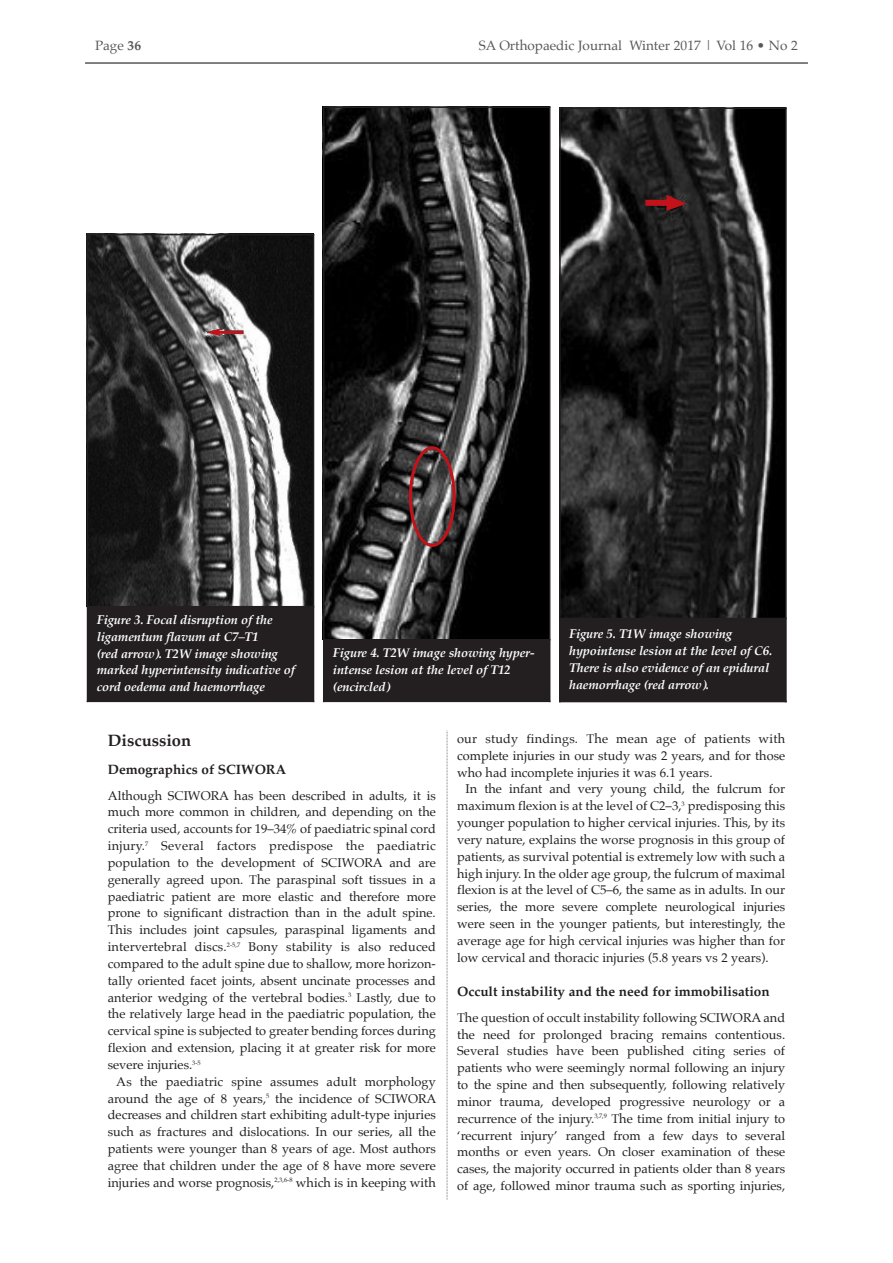
<style>
.page{position:relative;width:893px;height:1263px;background:#fff}
.page>*{position:absolute;margin:0;border:0;box-sizing:border-box;transform-origin:0 0}
.t1{font:700 16.5px "Palatino";color:#231f20}
.t2{font:700 13.5px "Palatino";color:#231f20}
.t3{font:13.5px "Palatino";color:#57585a}
.t4{font:12.75px/16.8px "Palatino";color:#231f20;text-align:justify}
.t5{font:italic 700 12.75px/16.8px "Palatino";letter-spacing:-.015em;color:#fff}
.s1{font-weight:700}
</style>
<div class="page">
<hr style="left:85px;top:62px;width:723px;height:2px;background:#57585a">
<svg style="left:447px;top:731px;width:1px;height:469px"></svg>
<img style="left:88px;top:235px;width:225px;height:371px">
<div style="left:87px;top:607px;width:226px;height:95px;background:#231f20"></div>
<hr style="left:87px;top:234px;width:1px;height:468px;background:#231f20">
<hr style="left:313px;top:234px;width:1px;height:468px;background:#231f20">
<hr style="left:87px;top:234px;width:227px;height:1px;background:#231f20">
<hr style="left:87px;top:606px;width:227px;height:1px;background:#231f20">
<hr style="left:218px;top:331px;width:25px;height:3px;background:#c4121a">
<svg style="left:207px;top:329px;width:14px;height:7px"></svg>
<img style="left:561px;top:109px;width:224px;height:509px">
<div style="left:559px;top:618px;width:227px;height:84px;background:#231f20"></div>
<hr style="left:559px;top:107px;width:2px;height:595px;background:#231f20">
<hr style="left:785px;top:107px;width:2px;height:595px;background:#231f20">
<hr style="left:559px;top:107px;width:228px;height:2px;background:#231f20">
<img style="left:324px;top:108px;width:225px;height:531px">
<div style="left:323px;top:640px;width:227px;height:62px;background:#231f20"></div>
<hr style="left:323px;top:106px;width:1px;height:596px;background:#231f20">
<hr style="left:549px;top:106px;width:1px;height:596px;background:#231f20">
<hr style="left:323px;top:106px;width:227px;height:2px;background:#231f20">
<hr style="left:323px;top:639px;width:227px;height:1px;background:#231f20">
<svg style="left:409px;top:446px;width:47px;height:101px;background:#664c4d"></svg>
<div style="left:645px;top:200px;width:26px;height:6px;background:#c4121a"></div>
<svg style="left:666px;top:195px;width:21px;height:16px"></svg>
<p class="t3" style="left:95px;top:39px;width:48px">Page <span class="s1">36</span></p>
<p class="t3" style="left:479px;top:39px;width:321px">SA Orthopaedic Journal Winter 2017 | Vol 16 • No 2</p>
<p class="t5" style="left:97px;top:612px;width:200px">Figure 3. Focal disruption of the ligamentum flavum at C7–t1<br>(red arrow). t2W image showing marked hyperintensity indicative of cord oedema and haemorrhage</p>
<p class="t5" style="left:333px;top:645px;width:203px">Figure 4. t2W image showing hyper&shy;intense lesion at the level of t12 (encircled)</p>
<p class="t5" style="left:569px;top:626px;width:204px">Figure 5. t1W image showing hypointense lesion at the level of C6. there is also evidence of an epidural haemorrhage (red arrow).</p>
<p class="t1" style="left:108px;top:732px;width:85px">Discussion</p>
<p class="t2" style="left:108px;top:763px;width:180px">Demographics of SCIWORA</p>
<p class="t4" style="left:108px;top:788px;width:330px">Although SCIWORA has been described in adults, it is much more common in children, and depending on the criteria used, accounts for 19–34% of paediatric spinal cord injury.<sup>7</sup> Several factors predispose the paediatric population to the development of SCIWORA and are generally agreed upon. The paraspinal soft tissues in a paediatric patient are more elastic and therefore more prone to significant distraction than in the adult spine.<br>This includes joint capsules, paraspinal ligaments and intervertebral discs.<sup>2-5,7</sup> Bony stability is also reduced compared to the adult spine due to shallow, more horizon&shy;tally oriented facet joints, absent uncinate processes and anterior wedging of the vertebral bodies.<sup>3</sup> Lastly, due to the relatively large head in the paediatric population, the cervical spine is subjected to greater bending forces during flexion and extension, placing it at greater risk for more severe injuries.<sup>3-5</sup></p>
<p class="t4" style="left:108px;top:1074px;width:330px;text-indent:9px">As the paediatric spine assumes adult morphology around the age of 8 years,<sup>5</sup> the incidence of SCIWORA decreases and children start exhibiting adult-type injuries such as fractures and dislocations. In our series, all the patients were younger than 8 years of age. Most authors agree that children under the age of 8 have more severe injuries and worse prognosis,<sup>2,3,6-8</sup> which is in keeping with</p>
<p class="t4" style="left:457px;top:731px;width:330px">our study findings. The mean age of patients with complete injuries in our study was 2 years, and for those who had incomplete injuries it was 6.1 years.</p>
<p class="t4" style="left:457px;top:781px;width:330px;text-indent:9px">In the infant and very young child, the fulcrum for maximum flexion is at the level of C2–3,<sup>3</sup> predisposing this younger population to higher cervical injuries. This, by its very nature, explains the worse prognosis in this group of patients, as survival potential is extremely low with such a high injury. In the older age group, the fulcrum of maximal flexion is at the level of C5–6, the same as in adults. In our series, the more severe complete neurological injuries were seen in the younger patients, but interestingly, the average age for high cervical injuries was higher than for low cervical and thoracic injuries (5.8 years vs 2 years).</p>
<p class="t2" style="left:457px;top:985px;width:314px">Occult instability and the need for immobilisation</p>
<p class="t4" style="left:457px;top:1010px;width:330px">The question of occult instability following SCIWORA and the need for prolonged bracing remains contentious.<br>Several studies have been published citing series of patients who were seemingly normal following an injury to the spine and then subsequently, following relatively minor trauma, developed progressive neurology or a recurrence of the injury.<sup>3,7,9</sup> The time from initial injury to ‘recurrent injury’ ranged from a few days to several months or even years. On closer examination of these cases, the majority occurred in patients older than 8 years of age, followed minor trauma such as sporting injuries,</p>
</div>
